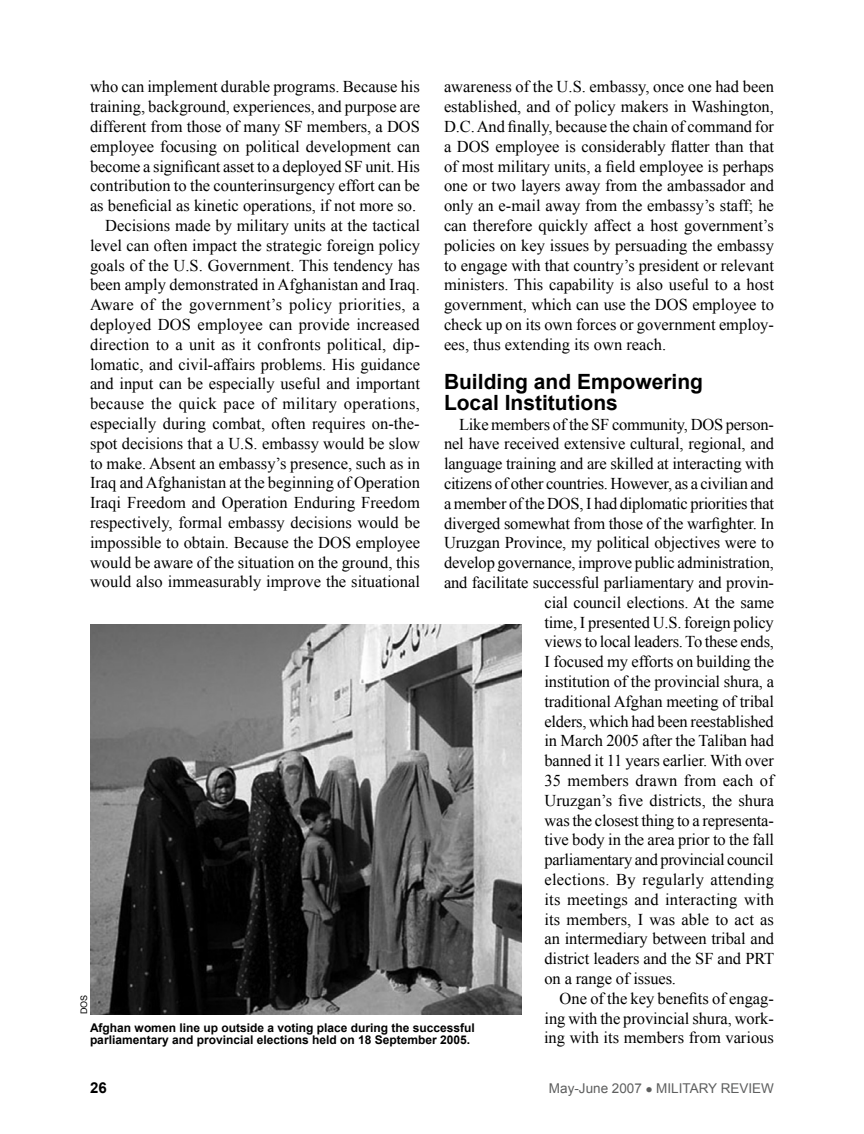
<style>
.page{position:relative;width:864px;height:1134px;background:#fff}
.page>*{position:absolute;margin:0;border:0;box-sizing:border-box;transform-origin:0 0}
.subhead{font:700 21px/21px "Arial";color:#000}
.fob{font:16.5px/19.8px "Times New Roman";letter-spacing:-.01em;color:#000;text-align:justify}
.fob-2{font:16.5px "Times New Roman";letter-spacing:.015em;color:#000}
.fob-3{font:16.5px "Times New Roman";letter-spacing:.01em;color:#000}
.subhead-2{font:700 15px "Arial";color:#000}
.subhead-3{font:13.5px "Arial";color:#5e5f5f}
.cutline{font:700 12px/12.8px "Arial";color:#000}
.photocred{font:9px "Arial";color:#000}
</style>
<div class="page">
<img style="left:90px;top:624px;width:432px;height:391px">
<p class="fob" style="left:90px;top:77px;width:332px">who can implement durable programs. Because his training, background, experiences, and purpose are different from those of many SF members, a DOS employee focusing on political development can become a significant asset to a deployed SF unit. His contribution to the counterinsurgency effort can be as beneficial as kinetic operations, if not more so.</p>
<p class="fob" style="left:90px;top:215px;width:332px;text-indent:15px">Decisions made by military units at the tactical level can often impact the strategic foreign policy goals of the U.S. Government. This tendency has been amply demonstrated in Afghanistan and Iraq.<br>Aware of the government’s policy priorities, a deployed DOS employee can provide increased direction to a unit as it confronts political, dip&shy;lomatic, and civil-affairs problems. His guidance and input can be especially useful and important because the quick pace of military operations, especially during combat, often requires on-the&shy;spot decisions that a U.S. embassy would be slow to make. Absent an embassy’s presence, such as in Iraq and Afghanistan at the beginning of Operation Iraqi Freedom and Operation Enduring Freedom respectively, formal embassy decisions would be impossible to obtain. Because the DOS employee would be aware of the situation on the ground, this would also immeasurably improve the situational</p>
<p class="fob" style="left:444px;top:77px;width:332px">awareness of the U.S. embassy, once one had been established, and of policy makers in Washington, D.C. And finally, because the chain of command for a DOS employee is considerably flatter than that of most military units, a field employee is perhaps one or two layers away from the ambassador and only an e-mail away from the embassy’s staff; he can therefore quickly affect a host government’s policies on key issues by persuading the embassy to engage with that country’s president or relevant ministers. This capability is also useful to a host government, which can use the DOS employee to check up on its own forces or government employ&shy;ees, thus extending its own reach.</p>
<p class="subhead" style="left:444px;top:372px;width:261px">Building and Empowering<br>Local Institutions</p>
<p class="fob" style="left:459px;top:414px;width:316px">Like members of the SF community, DOS person-</p>
<p class="fob" style="left:444px;top:434px;width:332px">nel have received extensive cultural, regional, and</p>
<p class="fob" style="left:444px;top:454px;width:332px">language training and are skilled at interacting with</p>
<p class="fob" style="left:444px;top:473px;width:331px">citizens of other countries. However, as a civilian and</p>
<p class="fob" style="left:444px;top:493px;width:331px">a member of the DOS, I had diplomatic priorities that</p>
<p class="fob" style="left:444px;top:513px;width:332px">diverged somewhat from those of the warfighter. In</p>
<p class="fob" style="left:444px;top:533px;width:332px">Uruzgan Province, my political objectives were to</p>
<p class="fob" style="left:444px;top:553px;width:331px">develop governance, improve public administration,</p>
<p class="fob" style="left:444px;top:572px;width:331px">and facilitate successful parliamentary and provin-</p>
<p class="fob" style="left:544px;top:592px;width:231px">cial council elections. At the same</p>
<p class="fob" style="left:544px;top:612px;width:231px">time, I presented U.S. foreign policy</p>
<p class="fob" style="left:544px;top:632px;width:231px">views to local leaders. To these ends,</p>
<p class="fob" style="left:544px;top:652px;width:231px">I focused my efforts on building the</p>
<p class="fob" style="left:544px;top:671px;width:231px">institution of the provincial shura, a</p>
<p class="fob" style="left:544px;top:691px;width:231px">traditional Afghan meeting of tribal</p>
<p class="fob" style="left:544px;top:711px;width:231px">elders, which had been reestablished</p>
<p class="fob" style="left:544px;top:731px;width:231px">in March 2005 after the Taliban had</p>
<p class="fob" style="left:544px;top:751px;width:231px">banned it 11 years earlier. With over</p>
<p class="fob-3" style="left:544px;top:769px;width:231px">35 members drawn from each of</p>
<p class="fob" style="left:544px;top:790px;width:231px">Uruzgan’s five districts, the shura</p>
<p class="fob" style="left:544px;top:810px;width:231px">was the closest thing to a representa-</p>
<p class="fob" style="left:544px;top:830px;width:231px">tive body in the area prior to the fall</p>
<p class="fob" style="left:544px;top:850px;width:231px">parliamentary and provincial council</p>
<p class="fob-2" style="left:544px;top:868px;width:231px">elections. By regularly attending</p>
<p class="fob" style="left:544px;top:889px;width:231px">its meetings and interacting with</p>
<p class="fob" style="left:544px;top:909px;width:231px">its members, I was able to act as</p>
<p class="fob" style="left:544px;top:929px;width:231px">an intermediary between tribal and</p>
<p class="fob" style="left:544px;top:949px;width:231px">district leaders and the SF and PRT</p>
<p class="fob" style="left:544px;top:968px;width:133px">on a range of issues.</p>
<p class="fob" style="left:544px;top:988px;width:231px;text-indent:16px">One of the key benefits of engag&shy;ing with the provincial shura, work&shy;ing with its members from various</p>
<p class="photocred" style="left:78px;top:1014px;width:21px;rotate:-90deg">DOS</p>
<p class="cutline" style="left:90px;top:1022px;width:386px">Afghan women line up outside a voting place during the successful parliamentary and provincial elections held on 18 September 2005.</p>
<p class="subhead-2" style="left:90px;top:1078px;width:18px">26</p>
<p class="subhead-3" style="left:549px;top:1080px;width:227px">MAY-JUNE 2007 ● MILITARY REVIEW</p>
</div>
